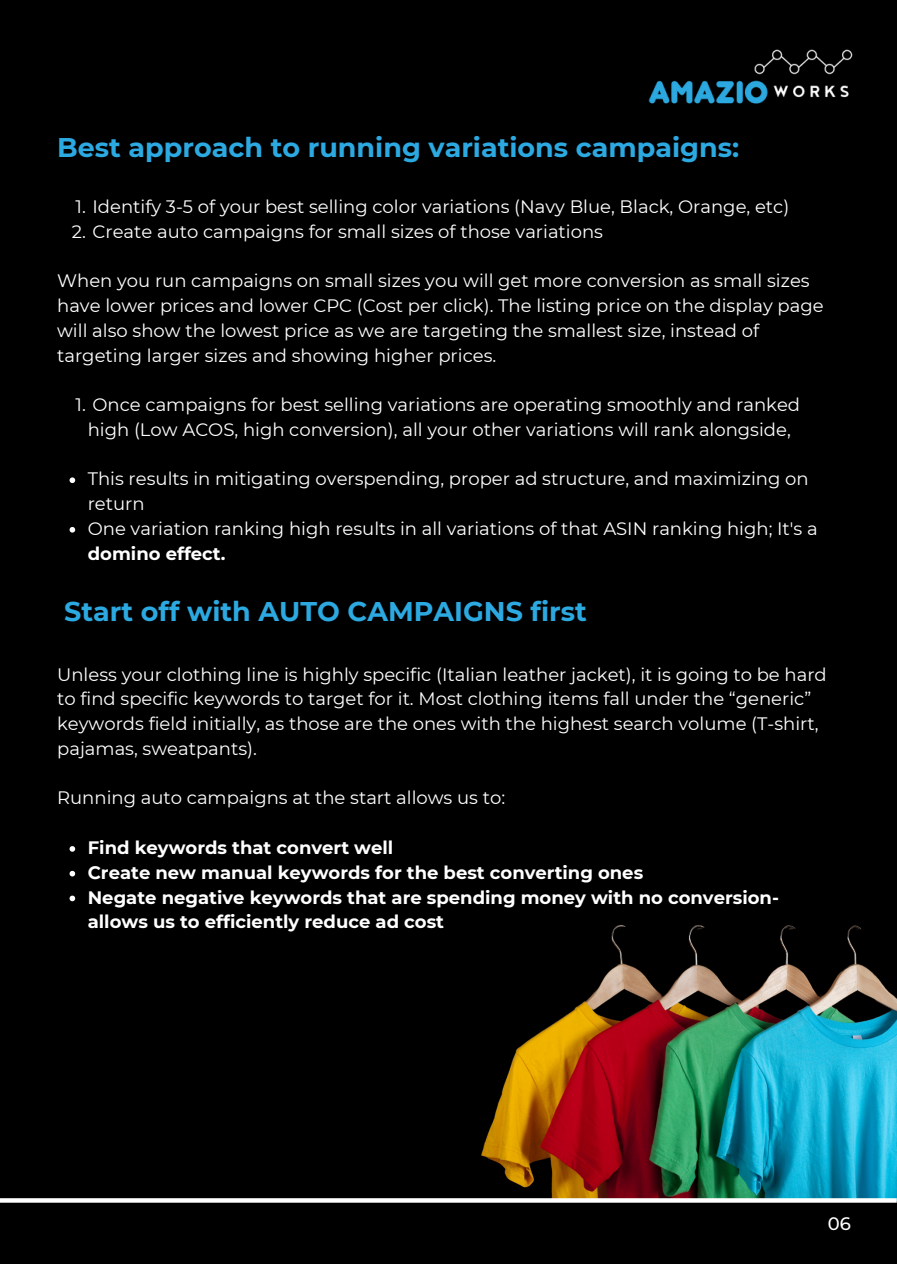
<style>
.page{position:relative;width:897px;height:1264px;background:#fff}
.page>*{position:absolute;margin:0;border:0;box-sizing:border-box;transform-origin:0 0}
.t1{font:700 27px "Montserrat";color:#2ca9e1}
.t2{font:18px/24.8px "Montserrat";color:#fff}
.t3{font:700 18px/24.8px "Montserrat";color:#fff}
.t4{font:500 18px "Montserrat";color:#fff}
.s1{font-weight:700}
</style>
<div class="page">
<div style="left:0;top:0;width:897px;height:1263px;background:#000"></div>
<img style="left:481px;top:925px;width:416px;height:275px">
<svg style="left:0;top:1198px;width:896px;height:4px;background:#f3f3f3"></svg>
<img style="left:648px;top:49px;width:205px;height:55px">
<svg style="left:70px;top:846px;width:5px;height:5px"></svg>
<svg style="left:70px;top:870px;width:5px;height:6px"></svg>
<svg style="left:70px;top:895px;width:5px;height:6px"></svg>
<svg style="left:70px;top:477px;width:5px;height:6px"></svg>
<svg style="left:70px;top:527px;width:5px;height:5px"></svg>
<p class="t1" style="left:57px;top:130px;width:683px">Best approach to running variations campaigns:</p>
<p class="t2" style="left:76px;top:194px;width:715px">1. Identify 3-5 of your best selling color variations (Navy Blue, Black, Orange, etc)</p>
<p class="t2" style="left:72px;top:219px;width:532px">2. Create auto campaigns for small sizes of those variations</p>
<p class="t2" style="left:57px;top:268px;width:768px">When you run campaigns on small sizes you will get more conversion as small sizes have lower prices and lower CPC (Cost per click). The listing price on the display page will also show the lowest price as we are targeting the smallest size, instead of targeting larger sizes and showing higher prices.</p>
<p class="t2" style="left:76px;top:392px;width:726px;text-align:center">1. Once campaigns for best selling variations are operating smoothly and ranked high (Low ACOS, high conversion), all your other variations will rank alongside,</p>
<p class="t2" style="left:88px;top:466px;width:722px">This results in mitigating overspending, proper ad structure, and maximizing on return</p>
<p class="t2" style="left:88px;top:516px;width:731px">One variation ranking high results in all variations of that ASIN ranking high; It's a <span class="s1">domino effect.</span></p>
<p class="t1" style="left:64px;top:595px;width:524px">Start off with AUTO CAMPAIGNS first</p>
<p class="t2" style="left:57px;top:661px;width:771px">Unless your clothing line is highly specific (Italian leather jacket), it is going to be hard to find specific keywords to target for it. Most clothing items fall under the “generic” keywords field initially, as those are the ones with the highest search volume (T-shirt, pajamas, sweatpants).</p>
<p class="t2" style="left:57px;top:785px;width:449px">Running auto campaigns at the start allows us to:</p>
<p class="t3" style="left:88px;top:835px;width:307px">Find keywords that convert well</p>
<p class="t3" style="left:88px;top:859px;width:557px">Create new manual keywords for the best converting ones</p>
<p class="t3" style="left:88px;top:884px;width:692px">Negate negative keywords that are spending money with no conversion&shy;allows us to efficiently reduce ad cost</p>
<h1 class="t4" style="left:827px;top:1212px;width:25px">06</h1>
</div>
